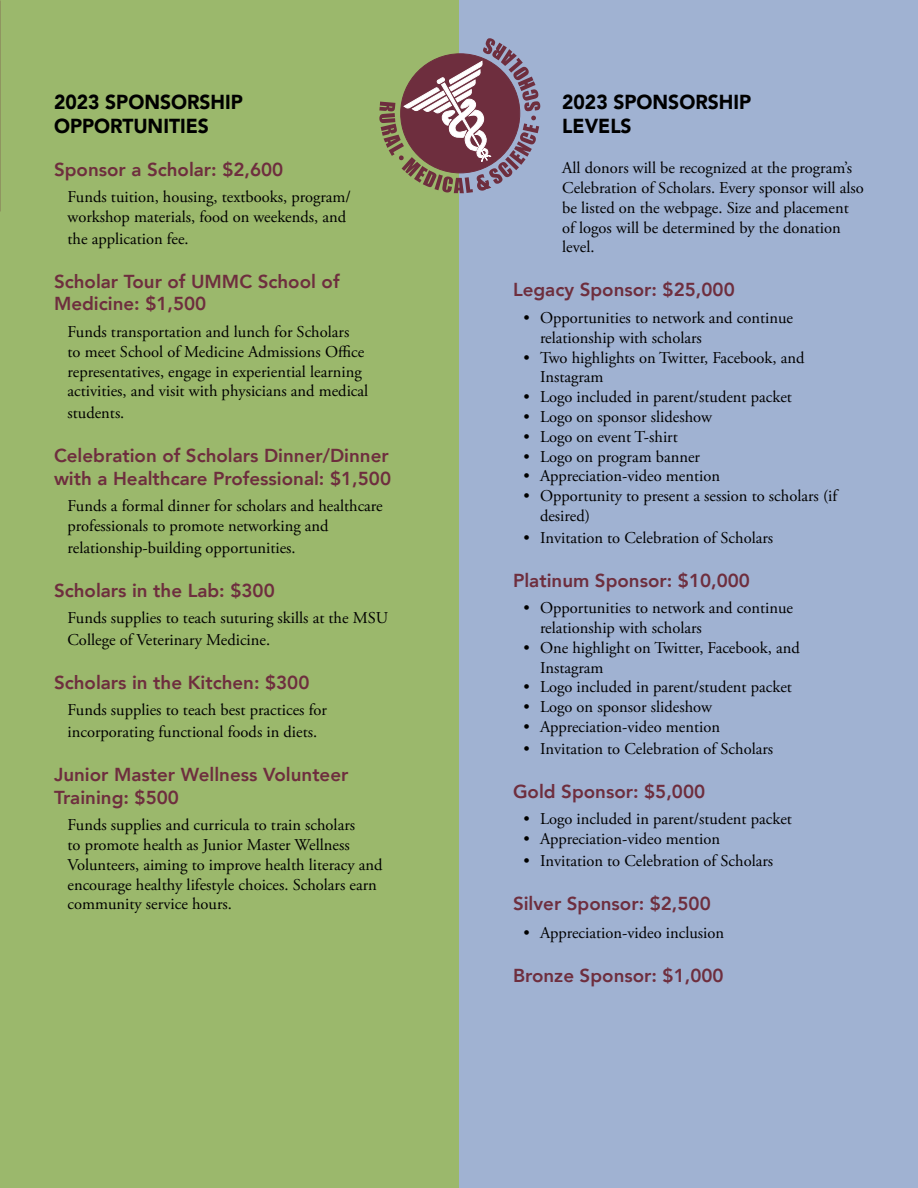
<style>
.page{position:relative;width:918px;height:1188px;background:#fff}
.page>*{position:absolute;margin:0;border:0;box-sizing:border-box;transform-origin:0 0}
.t1{font:900 20.25px/24.3px "Avenir";color:#000;scale:.95 1}
.t2{font:800 18.75px/22.5px "Avenir";color:#6e2e3e}
.P_indent_text{font:16.5px/19.8px "Adobe Garamond Pro";color:#000}
.bullet_text{font:16.5px/19.8px "Adobe Garamond Pro";color:#000}
</style>
<div class="page">
<div style="left:459px;top:0;width:459px;height:1188px;background:#a0b2d2"></div>
<div style="left:0;top:0;width:459px;height:1188px;background:#9bb86c"></div>
<svg style="left:379px;top:38px;width:161px;height:155px"></svg>
<h2 class="t1" style="left:54px;top:89px;width:201px">2023 SPONSORSHIP<br>OPPORTUNITIES</h2>
<h3 class="t2" style="left:54px;top:158px;width:231px">Sponsor a Scholar: $2,600</h3>
<p class="P_indent_text" style="left:68px;top:188px;width:285px">Funds tuition, housing, textbooks, program/ workshop materials, food on weekends, and</p>
<p class="P_indent_text" style="left:68px;top:229px;width:123px">the application fee.</p>
<h3 class="t2" style="left:54px;top:270px;width:287px">Scholar Tour of UMMC School of<br>Medicine: $1,500</h3>
<p class="P_indent_text" style="left:68px;top:322px;width:302px">Funds transportation and lunch for Scholars<br>to meet School of Medicine Admissions Office representatives, engage in experiential learning activities, and visit with physicians and medical</p>
<p class="P_indent_text" style="left:68px;top:403px;width:58px">students.</p>
<h3 class="t2" style="left:54px;top:444px;width:339px">Celebration of Scholars Dinner/Dinner with a Healthcare Professional: $1,500</h3>
<p class="P_indent_text" style="left:68px;top:497px;width:317px">Funds a formal dinner for scholars and healthcare professionals to promote networking and</p>
<p class="P_indent_text" style="left:68px;top:538px;width:230px">relationship-building opportunities.</p>
<h3 class="t2" style="left:54px;top:579px;width:222px">Scholars in the Lab: $300</h3>
<p class="P_indent_text" style="left:68px;top:608px;width:322px;line-height:21.6px">Funds supplies to teach suturing skills at the MSU<br>College of Veterinary Medicine.</p>
<h3 class="t2" style="left:54px;top:671px;width:257px">Scholars in the Kitchen: $300</h3>
<p class="P_indent_text" style="left:68px;top:700px;width:261px;line-height:21.6px">Funds supplies to teach best practices for incorporating functional foods in diets.</p>
<h3 class="t2" style="left:54px;top:763px;width:296px">Junior Master Wellness Volunteer<br>Training: $500</h3>
<p class="P_indent_text" style="left:68px;top:816px;width:316px">Funds supplies and curricula to train scholars<br>to promote health as Junior Master Wellness Volunteers, aiming to improve health literacy and encourage healthy lifestyle choices. Scholars earn community service hours.</p>
<h2 class="t1" style="left:562px;top:89px;width:201px">2023 SPONSORSHIP<br>LEVELS</h2>
<p class="P_indent_text" style="left:562px;top:159px;width:303px">All donors will be recognized at the program’s Celebration of Scholars. Every sponsor will also be listed on the webpage. Size and placement of logos will be determined by the donation level.</p>
<h3 class="t2" style="left:513px;top:279px;width:223px">Legacy Sponsor: $25,000</h3>
<h2 class="bullet_text" style="left:540px;top:308px;width:255px;text-indent:-16px">• Opportunities to network and continue relationship with scholars</h2>
<h2 class="bullet_text" style="left:540px;top:348px;width:266px;text-indent:-16px">• Two highlights on Twitter, Facebook, and<br>Instagram</h2>
<h2 class="bullet_text" style="left:524px;top:388px;width:270px">• Logo included in parent/student packet</h2>
<h2 class="bullet_text" style="left:524px;top:407px;width:190px">• Logo on sponsor slideshow</h2>
<h2 class="bullet_text" style="left:524px;top:427px;width:156px">• Logo on event T-shirt</h2>
<h2 class="bullet_text" style="left:524px;top:447px;width:178px">• Logo on program banner</h2>
<h2 class="bullet_text" style="left:524px;top:467px;width:198px">• Appreciation-video mention</h2>
<h2 class="bullet_text" style="left:540px;top:487px;width:299px;text-indent:-16px">• Opportunity to present a session to scholars (if desired)</h2>
<h2 class="bullet_text" style="left:524px;top:528px;width:251px">• Invitation to Celebration of Scholars</h2>
<h3 class="t2" style="left:513px;top:569px;width:239px">Platinum Sponsor: $10,000</h3>
<h2 class="bullet_text" style="left:540px;top:599px;width:255px;text-indent:-16px">• Opportunities to network and continue relationship with scholars</h2>
<h2 class="bullet_text" style="left:540px;top:638px;width:261px;text-indent:-16px">• One highlight on Twitter, Facebook, and<br>Instagram</h2>
<h2 class="bullet_text" style="left:524px;top:678px;width:270px">• Logo included in parent/student packet</h2>
<h2 class="bullet_text" style="left:524px;top:698px;width:190px">• Logo on sponsor slideshow</h2>
<h2 class="bullet_text" style="left:524px;top:718px;width:198px">• Appreciation-video mention</h2>
<h2 class="bullet_text" style="left:524px;top:739px;width:251px">• Invitation to Celebration of Scholars</h2>
<h3 class="t2" style="left:513px;top:780px;width:194px">Gold Sponsor: $5,000</h3>
<h2 class="bullet_text" style="left:524px;top:810px;width:270px">• Logo included in parent/student packet</h2>
<h2 class="bullet_text" style="left:524px;top:830px;width:198px">• Appreciation-video mention</h2>
<h2 class="bullet_text" style="left:524px;top:851px;width:251px">• Invitation to Celebration of Scholars</h2>
<h3 class="t2" style="left:513px;top:892px;width:199px">Silver Sponsor: $2,500</h3>
<h2 class="bullet_text" style="left:524px;top:924px;width:202px">• Appreciation-video inclusion</h2>
<h3 class="t2" style="left:513px;top:965px;width:212px">Bronze Sponsor: $1,000</h3>
</div>
